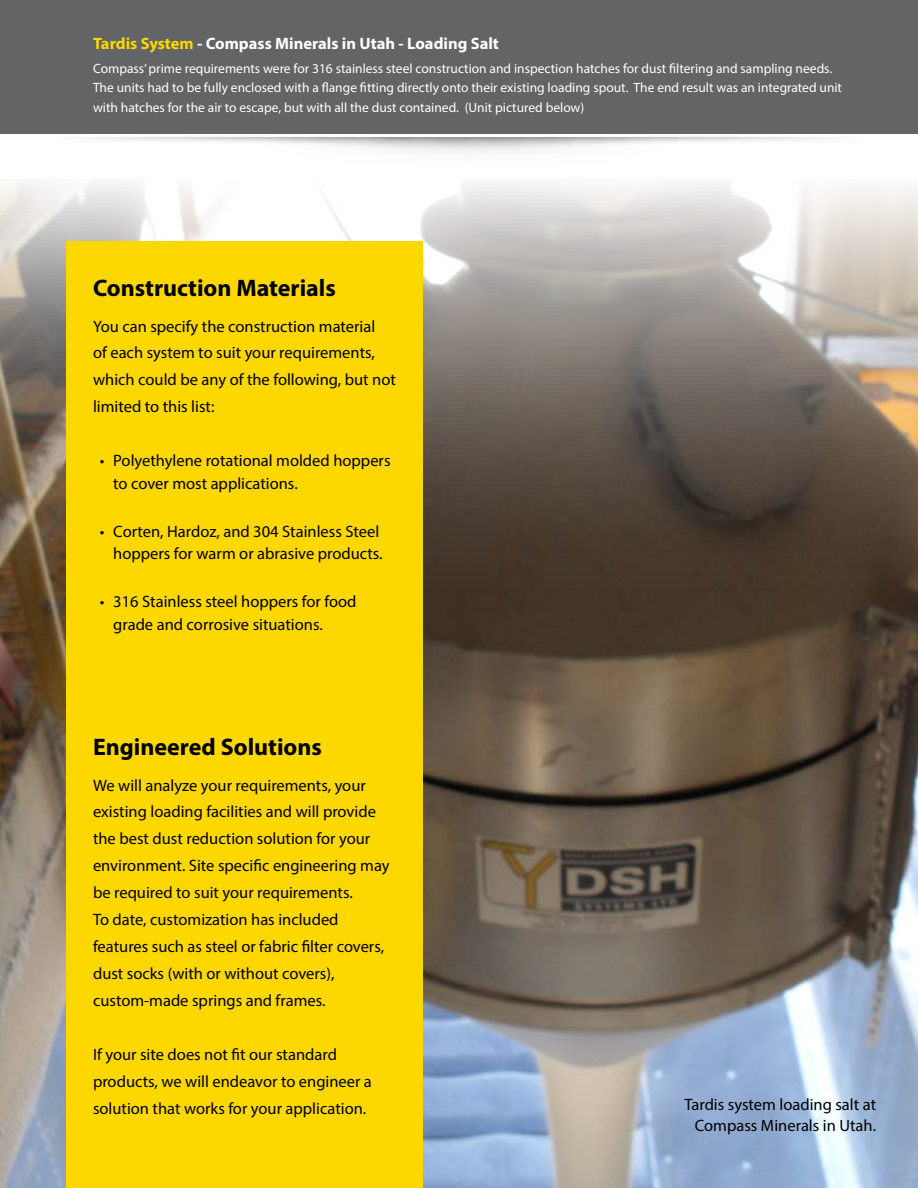
<style>
.page{position:relative;width:918px;height:1188px;background:#fff}
.page>*{position:absolute;margin:0;border:0;box-sizing:border-box;transform-origin:0 0}
.t1{font:700 24px "Myriad Pro";color:#000}
.t2{font:16.5px/27px "Myriad Pro";color:#000}
.t3{font:700 16.5px "Myriad Pro";color:#fff}
.t4{font:13.5px/19.5px "Myriad Pro";color:#fff}
.s1{color:#fdd700}
</style>
<div class="page">
<img style="left:0;top:183px;width:918px;height:1005px">
<div style="left:0;top:0;width:918px;height:134px;background:#636466"></div>
<div style="left:66px;top:242px;width:357px;height:946px;background:#fdd700"></div>
<p class="t3" style="left:93px;top:33px;width:407px"><span class="s1">Tardis System</span> - Compass Minerals in Utah - Loading Salt</p>
<p class="t4" style="left:93px;top:58px;width:751px">Compass’ prime requirements were for 316 stainless steel construction and inspection hatches for dust filtering and sampling needs.<br>The units had to be fully enclosed with a flange fitting directly onto their existing loading spout. The end result was an integrated unit with hatches for the air to escape, but with all the dust contained. (Unit pictured below)</p>
<h1 class="t1" style="left:93px;top:272px;width:244px">Construction Materials</h1>
<p class="t2" style="left:93px;top:312px;width:304px">You can specify the construction material<br>of each system to suit your requirements, which could be any of the following, but not limited to this list:</p>
<p class="t2" style="left:113px;top:449px;width:279px;line-height:22.5px;text-indent:-13px">• Polyethylene rotational molded hoppers to cover most applications.</p>
<p class="t2" style="left:100px;top:520px;width:284px;line-height:22.5px;text-align:right">• Corten, Hardoz, and 304 Stainless Steel hoppers for warm or abrasive products.</p>
<p class="t2" style="left:113px;top:590px;width:245px;line-height:22.5px;text-indent:-13px">• 316 Stainless steel hoppers for food grade and corrosive situations.</p>
<h1 class="t1" style="left:93px;top:731px;width:230px">Engineered Solutions</h1>
<p class="t2" style="left:93px;top:771px;width:298px">We will analyze your requirements, your existing loading facilities and will provide the best dust reduction solution for your environment. Site specific engineering may be required to suit your requirements.<br>To date, customization has included features such as steel or fabric filter covers, dust socks (with or without covers), custom-made springs and frames.</p>
<p class="t2" style="left:93px;top:1041px;width:280px">If your site does not fit our standard products, we will endeavor to engineer a solution that works for your application.</p>
<p class="t2" style="left:684px;top:1094px;width:193px;line-height:21px;text-align:right">Tardis system loading salt at<br>Compass Minerals in Utah.</p>
</div>
